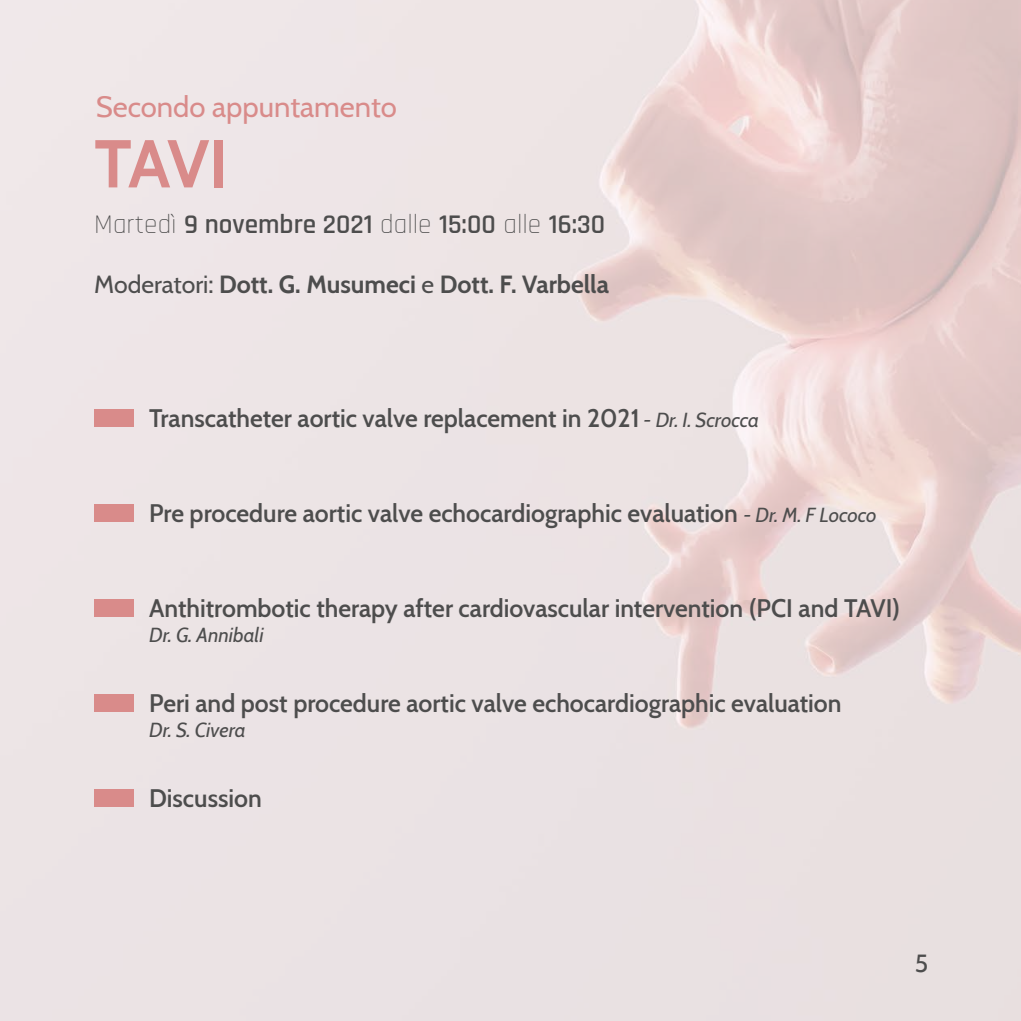
<style>
.page{position:relative;width:1021px;height:1021px;background:#fff}
.page>*{position:absolute;margin:0;border:0;box-sizing:border-box;transform-origin:0 0}
.t1{font:700 67.5px "Cabin";color:#d98b8a}
.t2{font:29.25px "Cabin";color:#d98b8a}
.t3{font:600 27.22px "Rajdhani";color:#4d4d4d}
.t4{font:600 24.75px "Cabin";color:#4d4d4d}
.t5{font:700 24.75px "Cabin";color:#4d4d4d}
.t6{font:24.75px "Cabin";color:#4d4d4d}
.t7{font:italic 20.25px "Cabin";color:#4d4d4d}
.s1{font-weight:300}
.s2{font-weight:400}
.s3{font-weight:400;font-style:italic;font-size:20.25px}
</style>
<div class="page">
<div style="left:94px;top:409px;width:40px;height:18px;background:#d98b8a"></div>
<div style="left:94px;top:504px;width:40px;height:17px;background:#d98b8a"></div>
<div style="left:94px;top:599px;width:40px;height:17px;background:#d98b8a"></div>
<div style="left:94px;top:694px;width:40px;height:17px;background:#d98b8a"></div>
<div style="left:94px;top:789px;width:40px;height:17px;background:#d98b8a"></div>
<p class="t2" style="left:96px;top:84px;width:303px">Secondo appuntamento</p>
<h1 class="t1" style="left:94px;top:110px;width:135px">TAVI</h1>
<p class="t3" style="left:94px;top:208px;width:512px"><span class="s1">Martedì</span> 9 novembre 2021 <span class="s1">dalle</span> 15:00 <span class="s1">alle</span> 16:30</p>
<p class="t5" style="left:94px;top:265px;width:516px"><span class="s2">Moderatori:</span> Dott. G. Musumeci <span class="s2">e</span> Dott. F. Varbella</p>
<p class="t4" style="left:149px;top:399px;width:611px">Transcatheter aortic valve replacement in 2021 <span class="s3">- Dr. I. Scrocca</span></p>
<p class="t4" style="left:149px;top:494px;width:729px">Pre procedure aortic valve echocardiographic evaluation <span class="s3">- Dr. M. F Lococo</span></p>
<p class="t4" style="left:149px;top:589px;width:752px">Anthitrombotic therapy after cardiovascular intervention (PCI and TAVI)</p>
<p class="t7" style="left:149px;top:618px;width:116px">Dr. G. Annibali</p>
<p class="t4" style="left:149px;top:684px;width:694px">Peri and post procedure aortic valve echocardiographic evaluation</p>
<p class="t7" style="left:149px;top:713px;width:98px">Dr. S. Civera</p>
<p class="t4" style="left:149px;top:779px;width:114px">Discussion</p>
<p class="t6" style="left:914px;top:943px;width:15px">5</p>
</div>
